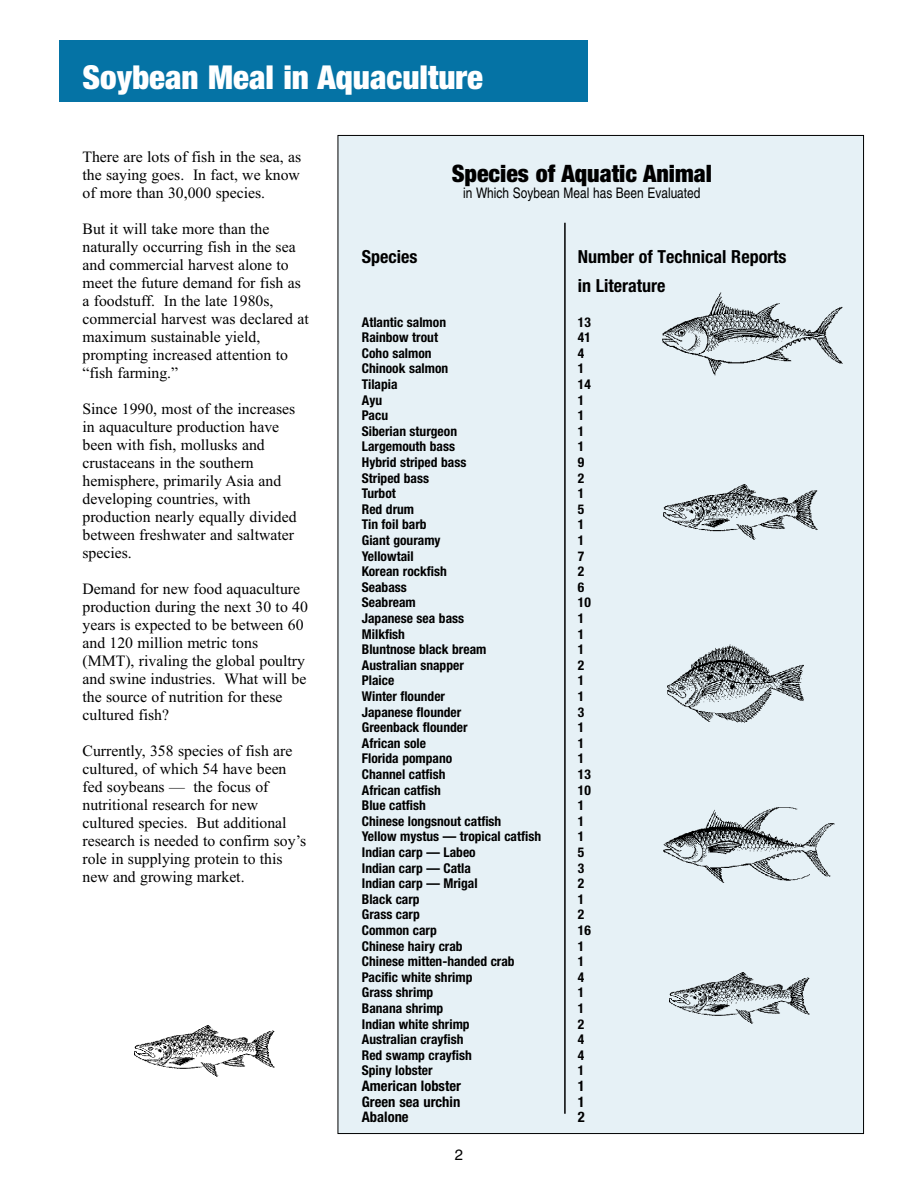
<style>
.page{position:relative;width:918px;height:1188px;background:#fff}
.page>*{position:absolute;margin:0;border:0;box-sizing:border-box;transform-origin:0 0}
.t1{font:900 condensed 33px "Helvetica Neue";color:#fff}
.t2{font:900 condensed 24px "Helvetica Neue";color:#000}
.t3{font:700 condensed 18px/28.3px "Helvetica Neue";color:#000}
.t4{font:15.75px/18px "Times New Roman";color:#000}
.t5{font:15px "Helvetica";color:#000}
.t6{font:700 condensed 14.55px "Helvetica Neue";color:#000}
.t7{font:condensed 14.55px "Helvetica";color:#000}
.t8{font:700 condensed 13.5px "Helvetica Neue";color:#000}
</style>
<div class="page">
<div style="left:338px;top:135px;width:526px;height:999px;background:#e6f1f6"></div>
<div style="left:59px;top:40px;width:529px;height:62px;background:#0573a5"></div>
<img style="left:134px;top:1025px;width:141px;height:52px">
<hr style="left:564px;top:223px;width:2px;height:891px;background:#000">
<img style="left:663px;top:807px;width:172px;height:76px">
<img style="left:667px;top:644px;width:137px;height:78px">
<img style="left:663px;top:484px;width:155px;height:56px">
<img style="left:669px;top:972px;width:141px;height:52px">
<img style="left:662px;top:292px;width:181px;height:84px">
<h1 class="t1" style="left:82px;top:57px;width:402px">Soybean Meal in Aquaculture</h1>
<p class="t4" style="left:82px;top:148px;width:220px;text-align:justify">There are lots of fish in the sea, as the saying goes. In fact, we know of more than 30,000 species.</p>
<p class="t4" style="left:82px;top:220px;width:228px">But it will take more than the naturally occurring fish in the sea and commercial harvest alone to meet the future demand for fish as a foodstuff. In the late 1980s, commercial harvest was declared at maximum sustainable yield, prompting increased attention to “fish farming.”</p>
<p class="t4" style="left:82px;top:400px;width:216px">Since 1990, most of the increases in aquaculture production have been with fish, mollusks and crustaceans in the southern hemisphere, primarily Asia and developing countries, with production nearly equally divided between freshwater and saltwater species.</p>
<p class="t4" style="left:82px;top:580px;width:227px">Demand for new food aquaculture production during the next 30 to 40 years is expected to be between 60 and 120 million metric tons (MMT), rivaling the global poultry and swine industries. What will be the source of nutrition for these cultured fish?</p>
<p class="t4" style="left:82px;top:742px;width:225px">Currently, 358 species of fish are cultured, of which 54 have been fed soybeans — the focus of nutritional research for new cultured species. But additional research is needed to confirm soy’s role in supplying protein to this new and growing market.</p>
<h2 class="t2" style="left:452px;top:158px;width:262px">Species of Aquatic Animal</h2>
<p class="t7" style="left:463px;top:188px;width:239px">in Which Soybean Meal has Been Evaluated</p>
<p class="t3" style="left:362px;top:243px;width:57px">Species</p>
<p class="t3" style="left:578px;top:243px;width:210px">Number of Technical Reports in Literature</p>
<p class="t8" style="left:362px;top:314px;width:86px">Atlantic salmon</p>
<p class="t8" style="left:578px;top:314px;width:14px">13</p>
<p class="t8" style="left:362px;top:329px;width:78px">Rainbow trout</p>
<p class="t8" style="left:578px;top:329px;width:14px">41</p>
<p class="t8" style="left:362px;top:345px;width:71px">Coho salmon</p>
<p class="t8" style="left:578px;top:345px;width:8px">4</p>
<p class="t8" style="left:362px;top:360px;width:88px">Chinook salmon</p>
<p class="t8" style="left:578px;top:360px;width:8px">1</p>
<p class="t8" style="left:362px;top:376px;width:37px">Tilapia</p>
<p class="t8" style="left:578px;top:376px;width:14px">14</p>
<p class="t8" style="left:362px;top:392px;width:22px">Ayu</p>
<p class="t8" style="left:578px;top:392px;width:8px">1</p>
<p class="t8" style="left:362px;top:407px;width:28px">Pacu</p>
<p class="t8" style="left:578px;top:407px;width:8px">1</p>
<p class="t8" style="left:362px;top:423px;width:97px">Siberian sturgeon</p>
<p class="t8" style="left:578px;top:423px;width:8px">1</p>
<p class="t8" style="left:362px;top:438px;width:95px">Largemouth bass</p>
<p class="t8" style="left:578px;top:438px;width:8px">1</p>
<p class="t8" style="left:362px;top:454px;width:106px">Hybrid striped bass</p>
<p class="t8" style="left:578px;top:454px;width:8px">9</p>
<p class="t8" style="left:362px;top:470px;width:69px">Striped bass</p>
<p class="t8" style="left:578px;top:470px;width:8px">2</p>
<p class="t8" style="left:362px;top:485px;width:35px">Turbot</p>
<p class="t8" style="left:578px;top:485px;width:8px">1</p>
<p class="t8" style="left:362px;top:501px;width:54px">Red drum</p>
<p class="t8" style="left:578px;top:501px;width:8px">5</p>
<p class="t8" style="left:362px;top:516px;width:66px">Tin foil barb</p>
<p class="t8" style="left:578px;top:516px;width:8px">1</p>
<p class="t8" style="left:362px;top:532px;width:80px">Giant gouramy</p>
<p class="t8" style="left:578px;top:532px;width:8px">1</p>
<p class="t8" style="left:362px;top:548px;width:53px">Yellowtail</p>
<p class="t8" style="left:578px;top:548px;width:8px">7</p>
<p class="t8" style="left:362px;top:563px;width:86px">Korean rockfish</p>
<p class="t8" style="left:578px;top:563px;width:8px">2</p>
<p class="t8" style="left:362px;top:579px;width:46px">Seabass</p>
<p class="t8" style="left:578px;top:579px;width:8px">6</p>
<p class="t8" style="left:362px;top:594px;width:55px">Seabream</p>
<p class="t8" style="left:578px;top:594px;width:14px">10</p>
<p class="t8" style="left:362px;top:610px;width:104px">Japanese sea bass</p>
<p class="t8" style="left:578px;top:610px;width:8px">1</p>
<p class="t8" style="left:362px;top:626px;width:45px">Milkfish</p>
<p class="t8" style="left:578px;top:626px;width:8px">1</p>
<p class="t8" style="left:362px;top:641px;width:126px">Bluntnose black bream</p>
<p class="t8" style="left:578px;top:641px;width:8px">1</p>
<p class="t8" style="left:362px;top:657px;width:104px">Australian snapper</p>
<p class="t8" style="left:578px;top:657px;width:8px">2</p>
<p class="t8" style="left:362px;top:672px;width:34px">Plaice</p>
<p class="t8" style="left:578px;top:672px;width:8px">1</p>
<p class="t8" style="left:362px;top:688px;width:85px">Winter flounder</p>
<p class="t8" style="left:578px;top:688px;width:8px">1</p>
<p class="t8" style="left:362px;top:704px;width:101px">Japanese flounder</p>
<p class="t8" style="left:578px;top:704px;width:8px">3</p>
<p class="t8" style="left:362px;top:719px;width:107px">Greenback flounder</p>
<p class="t8" style="left:578px;top:719px;width:8px">1</p>
<p class="t8" style="left:362px;top:735px;width:66px">African sole</p>
<p class="t8" style="left:578px;top:735px;width:8px">1</p>
<p class="t8" style="left:362px;top:750px;width:92px">Florida pompano</p>
<p class="t8" style="left:578px;top:750px;width:8px">1</p>
<p class="t8" style="left:362px;top:766px;width:85px">Channel catfish</p>
<p class="t8" style="left:578px;top:766px;width:14px">13</p>
<p class="t8" style="left:362px;top:782px;width:81px">African catfish</p>
<p class="t8" style="left:578px;top:782px;width:14px">10</p>
<p class="t8" style="left:362px;top:797px;width:66px">Blue catfish</p>
<p class="t8" style="left:578px;top:797px;width:8px">1</p>
<p class="t8" style="left:362px;top:813px;width:141px">Chinese longsnout catfish</p>
<p class="t8" style="left:578px;top:813px;width:8px">1</p>
<p class="t8" style="left:362px;top:828px;width:181px">Yellow mystus — tropical catfish</p>
<p class="t8" style="left:578px;top:828px;width:8px">1</p>
<p class="t8" style="left:362px;top:844px;width:115px">Indian carp — Labeo</p>
<p class="t8" style="left:578px;top:844px;width:8px">5</p>
<p class="t8" style="left:362px;top:860px;width:111px">Indian carp — Catla</p>
<p class="t8" style="left:578px;top:860px;width:8px">3</p>
<p class="t8" style="left:362px;top:875px;width:117px">Indian carp — Mrigal</p>
<p class="t8" style="left:578px;top:875px;width:8px">2</p>
<p class="t8" style="left:362px;top:891px;width:59px">Black carp</p>
<p class="t8" style="left:578px;top:891px;width:8px">1</p>
<p class="t8" style="left:362px;top:906px;width:60px">Grass carp</p>
<p class="t8" style="left:578px;top:906px;width:8px">2</p>
<p class="t8" style="left:362px;top:922px;width:76px">Common carp</p>
<p class="t8" style="left:578px;top:922px;width:14px">16</p>
<p class="t8" style="left:362px;top:938px;width:102px">Chinese hairy crab</p>
<p class="t8" style="left:578px;top:938px;width:8px">1</p>
<p class="t8" style="left:362px;top:953px;width:154px">Chinese mitten-handed crab</p>
<p class="t8" style="left:578px;top:953px;width:8px">1</p>
<p class="t8" style="left:362px;top:969px;width:112px">Pacific white shrimp</p>
<p class="t8" style="left:578px;top:969px;width:8px">4</p>
<p class="t8" style="left:362px;top:984px;width:73px">Grass shrimp</p>
<p class="t8" style="left:578px;top:984px;width:8px">1</p>
<p class="t8" style="left:362px;top:1000px;width:83px">Banana shrimp</p>
<p class="t8" style="left:578px;top:1000px;width:8px">1</p>
<p class="t8" style="left:362px;top:1016px;width:109px">Indian white shrimp</p>
<p class="t8" style="left:578px;top:1016px;width:8px">2</p>
<p class="t8" style="left:362px;top:1031px;width:103px">Australian crayfish</p>
<p class="t8" style="left:578px;top:1031px;width:8px">4</p>
<p class="t8" style="left:362px;top:1047px;width:111px">Red swamp crayfish</p>
<p class="t8" style="left:578px;top:1047px;width:8px">4</p>
<p class="t8" style="left:362px;top:1062px;width:72px">Spiny lobster</p>
<p class="t8" style="left:578px;top:1062px;width:8px">1</p>
<p class="t6" style="left:362px;top:1077px;width:101px">American lobster</p>
<p class="t6" style="left:578px;top:1077px;width:8px">1</p>
<p class="t6" style="left:362px;top:1093px;width:100px">Green sea urchin</p>
<p class="t6" style="left:578px;top:1093px;width:8px">1</p>
<p class="t6" style="left:362px;top:1108px;width:48px">Abalone</p>
<p class="t6" style="left:578px;top:1108px;width:8px">2</p>
<p class="t5" style="left:455px;top:1149px;width:10px">2</p>
</div>
